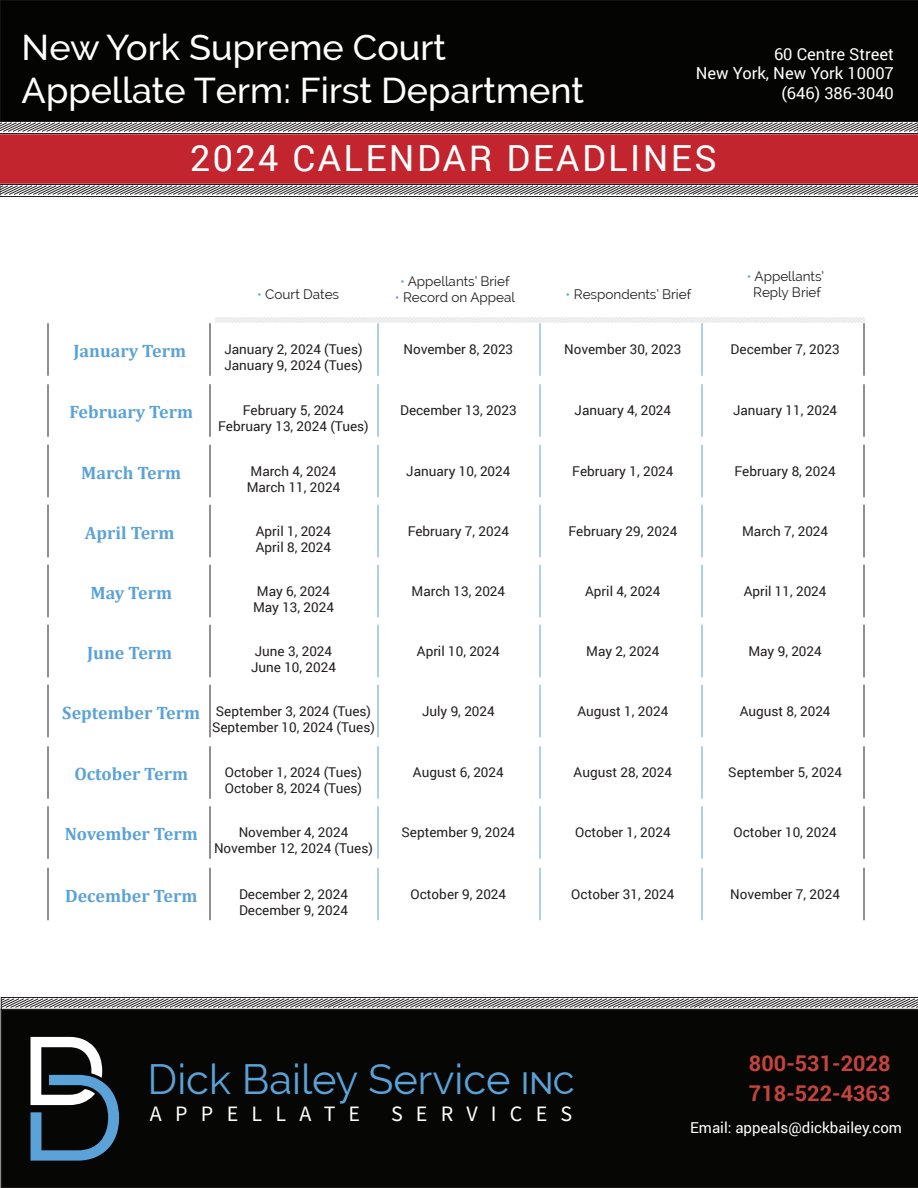
<style>
.page{position:relative;width:918px;height:1188px;background:#fff}
.page>*{position:absolute;margin:0;border:0;box-sizing:border-box;transform-origin:0 0}
.t1{font:41.55px "Raleway";color:#5aa2d8}
.t2{font:500 36px/43.2px "Raleway";color:#fff}
.t3{font:36px "Roboto";letter-spacing:.07em;color:#fff}
.t4{font:22.05px "Source Sans Pro";letter-spacing:.6em;color:#fff}
.t5{font:700 21.75px/30.3px "Roboto";color:#c4443c}
.t6{font:700 18px "Cambria";color:#5ba2d7}
.t7{font:16.5px/19.8px "Roboto";color:#fff;text-align:right}
.t8{font:15px "Roboto";color:#fff}
.t9{font:13.5px/16.2px "Roboto";color:#231f20}
.t10{font:13.5px/16.2px "Raleway";color:#231f20;text-align:center}
.s1{color:#59a3d9}
.s2{font-family:"Cambria";font-weight:700;font-size:18px;color:#5ba2d7}
.s3{font-weight:500;font-size:31.05px}
</style>
<div class="page">
<div style="left:0;top:0;width:918px;height:121px;background:#040503"></div>
<div style="left:0;top:134px;width:918px;height:50px;background:#c3252f"></div>
<hr style="left:48px;top:323px;width:1px;height:53px;background:#231f20">
<hr style="left:210px;top:323px;width:1px;height:53px;background:#231f20">
<hr style="left:378px;top:323px;width:1px;height:53px;background:#59a3d9">
<hr style="left:702px;top:323px;width:1px;height:53px;background:#59a3d9">
<hr style="left:540px;top:323px;width:1px;height:53px;background:#59a3d9">
<hr style="left:864px;top:323px;width:1px;height:53px;background:#231f20">
<hr style="left:48px;top:384px;width:1px;height:53px;background:#231f20">
<hr style="left:210px;top:384px;width:1px;height:53px;background:#231f20">
<hr style="left:378px;top:384px;width:1px;height:53px;background:#59a3d9">
<hr style="left:702px;top:384px;width:1px;height:53px;background:#59a3d9">
<hr style="left:540px;top:384px;width:1px;height:53px;background:#59a3d9">
<hr style="left:864px;top:384px;width:1px;height:53px;background:#231f20">
<hr style="left:48px;top:445px;width:1px;height:52px;background:#231f20">
<hr style="left:210px;top:445px;width:1px;height:52px;background:#231f20">
<hr style="left:378px;top:445px;width:1px;height:52px;background:#59a3d9">
<hr style="left:702px;top:445px;width:1px;height:52px;background:#59a3d9">
<hr style="left:540px;top:445px;width:1px;height:52px;background:#59a3d9">
<hr style="left:864px;top:445px;width:1px;height:52px;background:#231f20">
<hr style="left:48px;top:505px;width:1px;height:52px;background:#231f20">
<hr style="left:210px;top:505px;width:1px;height:52px;background:#231f20">
<hr style="left:378px;top:505px;width:1px;height:52px;background:#59a3d9">
<hr style="left:702px;top:505px;width:1px;height:52px;background:#59a3d9">
<hr style="left:540px;top:505px;width:1px;height:52px;background:#59a3d9">
<hr style="left:864px;top:505px;width:1px;height:52px;background:#231f20">
<hr style="left:48px;top:565px;width:1px;height:52px;background:#231f20">
<hr style="left:210px;top:565px;width:1px;height:52px;background:#231f20">
<hr style="left:378px;top:565px;width:1px;height:52px;background:#59a3d9">
<hr style="left:702px;top:565px;width:1px;height:52px;background:#59a3d9">
<hr style="left:540px;top:565px;width:1px;height:52px;background:#59a3d9">
<hr style="left:864px;top:565px;width:1px;height:52px;background:#231f20">
<hr style="left:48px;top:625px;width:1px;height:52px;background:#231f20">
<hr style="left:210px;top:625px;width:1px;height:52px;background:#231f20">
<hr style="left:378px;top:625px;width:1px;height:52px;background:#59a3d9">
<hr style="left:702px;top:625px;width:1px;height:52px;background:#59a3d9">
<hr style="left:540px;top:625px;width:1px;height:52px;background:#59a3d9">
<hr style="left:864px;top:625px;width:1px;height:52px;background:#231f20">
<hr style="left:48px;top:685px;width:1px;height:52px;background:#231f20">
<hr style="left:210px;top:685px;width:1px;height:52px;background:#231f20">
<hr style="left:378px;top:685px;width:1px;height:52px;background:#59a3d9">
<hr style="left:702px;top:685px;width:1px;height:52px;background:#59a3d9">
<hr style="left:540px;top:685px;width:1px;height:52px;background:#59a3d9">
<hr style="left:864px;top:685px;width:1px;height:52px;background:#231f20">
<hr style="left:48px;top:746px;width:1px;height:53px;background:#231f20">
<hr style="left:210px;top:746px;width:1px;height:53px;background:#231f20">
<hr style="left:378px;top:746px;width:1px;height:53px;background:#59a3d9">
<hr style="left:702px;top:746px;width:1px;height:53px;background:#59a3d9">
<hr style="left:540px;top:746px;width:1px;height:53px;background:#59a3d9">
<hr style="left:864px;top:746px;width:1px;height:53px;background:#231f20">
<hr style="left:48px;top:806px;width:1px;height:53px;background:#231f20">
<hr style="left:210px;top:806px;width:1px;height:53px;background:#231f20">
<hr style="left:378px;top:806px;width:1px;height:53px;background:#59a3d9">
<hr style="left:702px;top:806px;width:1px;height:53px;background:#59a3d9">
<hr style="left:540px;top:806px;width:1px;height:53px;background:#59a3d9">
<hr style="left:864px;top:806px;width:1px;height:53px;background:#231f20">
<hr style="left:48px;top:868px;width:1px;height:52px;background:#231f20">
<hr style="left:210px;top:868px;width:1px;height:52px;background:#231f20">
<hr style="left:378px;top:868px;width:1px;height:52px;background:#59a3d9">
<hr style="left:702px;top:868px;width:1px;height:52px;background:#59a3d9">
<hr style="left:540px;top:868px;width:1px;height:52px;background:#59a3d9">
<hr style="left:864px;top:868px;width:1px;height:52px;background:#231f20">
<svg style="left:0;top:184px;width:918px;height:13px"></svg>
<svg style="left:215px;top:317px;width:650px;height:7px"></svg>
<svg style="left:0;top:121px;width:918px;height:13px"></svg>
<svg style="left:1px;top:997px;width:917px;height:12px"></svg>
<div style="left:0;top:1009px;width:918px;height:179px;background:#060604"></div>
<svg style="left:31px;top:1037px;width:88px;height:124px"></svg>
<h2 class="t2" style="left:22px;top:25px;width:564px">New York Supreme Court<br>Appellate Term: First Department</h2>
<p class="t7" style="left:696px;top:43px;width:200px">60 Centre Street<br>New York, New York 10007 (646) 386-3040</p>
<h2 class="t3" style="left:190px;top:133px;width:528px">2024 CALENDAR DEADLINES</h2>
<p class="t10" style="left:257px;top:286px;width:84px"><span class="s1">•</span> Court Dates</p>
<p class="t10" style="left:400px;top:273px;width:111px"><span class="s1">•</span> Appellants’ Brief</p>
<p class="t10" style="left:395px;top:289px;width:122px"><span class="s1">•</span> Record on Appeal</p>
<p class="t10" style="left:566px;top:286px;width:127px"><span class="s1">•</span> Respondents’ Brief</p>
<p class="t10" style="left:747px;top:268px;width:79px"><span class="s1">•</span> Appellants’<br>Reply Brief</p>
<h3 class="t6" style="left:73px;top:339px;width:114px">January Term</h3>
<p class="t9" style="left:224px;top:341px;width:140px">January 2, 2024 (Tues)<br>January 9, 2024 (Tues)</p>
<p class="t9" style="left:404px;top:341px;width:111px">November 8, 2023</p>
<p class="t9" style="left:564px;top:341px;width:119px">November 30, 2023</p>
<p class="t9" style="left:731px;top:341px;width:110px">December 7, 2023</p>
<h3 class="t6" style="left:69px;top:400px;width:125px">February Term</h3>
<p class="t9" style="left:218px;top:402px;width:152px;text-align:center">February 5, 2024<br>February 13, 2024 (Tues)</p>
<p class="t9" style="left:400px;top:402px;width:118px">December 13, 2023</p>
<p class="t9" style="left:575px;top:402px;width:98px">January 4, 2024</p>
<p class="t9" style="left:733px;top:402px;width:106px">January 11, 2024</p>
<h3 class="t6" style="left:81px;top:460px;width:101px">March Term</h3>
<p class="t9" style="left:247px;top:462px;width:95px">March 4, 2024<br>March 11, 2024</p>
<p class="t9" style="left:406px;top:462px;width:106px">January 10, 2024</p>
<p class="t9" style="left:572px;top:462px;width:103px">February 1, 2024</p>
<p class="t9" style="left:735px;top:462px;width:103px">February 8, 2024</p>
<h3 class="t6" style="left:85px;top:520px;width:91px">April Term</h3>
<p class="t9" style="left:256px;top:522px;width:77px">April 1, 2024<br>April 8, 2024</p>
<p class="t9" style="left:408px;top:522px;width:103px">February 7, 2024</p>
<p class="t9" style="left:569px;top:522px;width:110px">February 29, 2024</p>
<p class="t9" style="left:742px;top:522px;width:88px">March 7, 2024</p>
<h3 class="t6" style="left:90px;top:580px;width:83px">May Term</h3>
<p class="t9" style="left:253px;top:582px;width:82px">May 6, 2024<br>May 13, 2024</p>
<p class="t9" style="left:412px;top:582px;width:95px">March 13, 2024</p>
<p class="t9" style="left:585px;top:582px;width:77px">April 4, 2024</p>
<p class="t9" style="left:744px;top:582px;width:84px">April 11, 2024</p>
<h3 class="t6" style="left:87px;top:640px;width:87px">June Term</h3>
<p class="t9" style="left:251px;top:642px;width:86px">June 3, 2024<br>June 10, 2024</p>
<p class="t9" style="left:417px;top:642px;width:84px">April 10, 2024</p>
<p class="t9" style="left:586px;top:642px;width:75px">May 2, 2024</p>
<p class="t9" style="left:748px;top:642px;width:75px">May 9, 2024</p>
<p class="t9" style="left:62px;top:702px;width:314px;text-align:right"><span class="s2">September Term</span> September 3, 2024 (Tues)<br>September 10, 2024 (Tues)</p>
<p class="t9" style="left:422px;top:702px;width:74px">July 9, 2024</p>
<p class="t9" style="left:577px;top:702px;width:92px">August 1, 2024</p>
<p class="t9" style="left:740px;top:702px;width:92px">August 8, 2024</p>
<h3 class="t6" style="left:74px;top:762px;width:115px">October Term</h3>
<p class="t9" style="left:225px;top:764px;width:139px">October 1, 2024 (Tues)<br>October 8, 2024 (Tues)</p>
<p class="t9" style="left:413px;top:764px;width:92px">August 6, 2024</p>
<p class="t9" style="left:574px;top:764px;width:100px">August 28, 2024</p>
<p class="t9" style="left:728px;top:764px;width:115px">September 5, 2024</p>
<h3 class="t6" style="left:65px;top:822px;width:134px">November Term</h3>
<p class="t9" style="left:214px;top:824px;width:160px;text-align:center">November 4, 2024<br>November 12, 2024 (Tues)</p>
<p class="t9" style="left:402px;top:824px;width:115px">September 9, 2024</p>
<p class="t9" style="left:575px;top:824px;width:97px">October 1, 2024</p>
<p class="t9" style="left:734px;top:824px;width:105px">October 10, 2024</p>
<h3 class="t6" style="left:65px;top:883px;width:134px">December Term</h3>
<p class="t9" style="left:239px;top:885px;width:110px">December 2, 2024<br>December 9, 2024</p>
<p class="t9" style="left:411px;top:885px;width:97px">October 9, 2024</p>
<p class="t9" style="left:571px;top:885px;width:105px">October 31, 2024</p>
<p class="t9" style="left:730px;top:885px;width:111px">November 7, 2024</p>
<h1 class="t1" style="left:148px;top:1055px;width:428px">Dick Bailey Service <span class="s3">INC</span></h1>
<h3 class="t4" style="left:150px;top:1099px;width:212px">APPELLATE</h3>
<h3 class="t4" style="left:391px;top:1099px;width:183px">SERVICES</h3>
<h3 class="t5" style="left:749px;top:1047px;width:143px">800-531-2028<br>718-522-4363</h3>
<p class="t8" style="left:690px;top:1117px;width:213px">Email: appeals@dickbailey.com</p>
</div>
